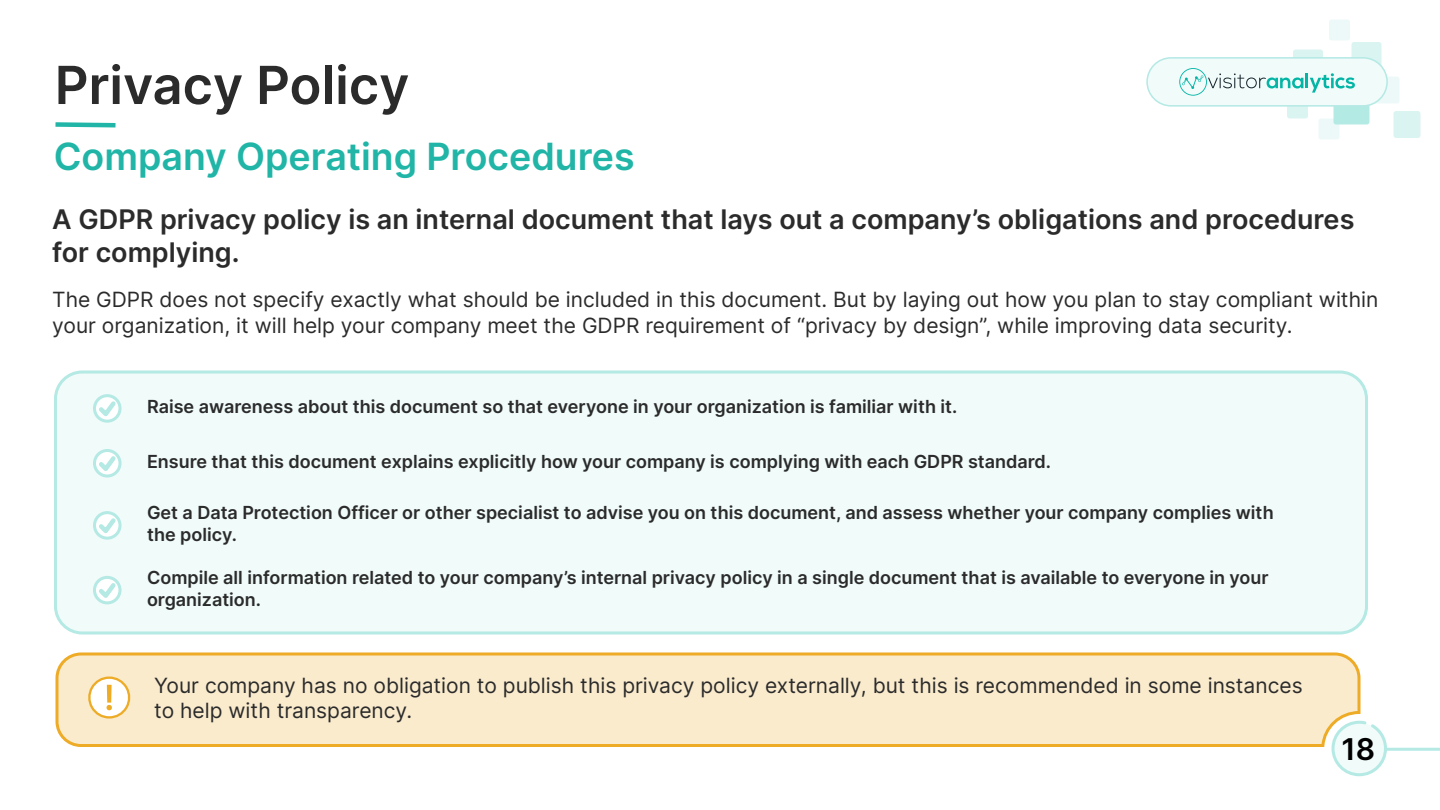
<style>
.page{position:relative;width:1440px;height:810px;background:#fff}
.page>*{position:absolute;margin:0;border:0;box-sizing:border-box;transform-origin:0 0}
.t1{font:600 52.5px "Inter";color:#2b2b2b}
.t2{font:600 37.5px "Inter";color:#20b5a6}
.t3{font:600 30px "Inter";color:#000}
.t4{font:600 27px/32.4px "Inter";color:#2b2b2b}
.t5{font:21px/25.2px "Inter";color:#2b2b2b}
.t6{font:600 18px/21.6px "Inter";color:#2b2b2b}
</style>
<div class="page">
<hr style="left:1386px;top:748px;width:54px;height:3px;background:#b4e9e4">
<svg style="left:1331px;top:721px;width:58px;height:56px"></svg>
<div style="left:1373px;top:76px;width:27px;height:28px;background:#ecf9f8;border-radius:3px"></div>
<div style="left:1319px;top:118px;width:21px;height:22px;background:#ecf9f8;border-radius:3px"></div>
<div style="left:1329px;top:20px;width:21px;height:20px;background:#ecf9f8;border-radius:3px"></div>
<div style="left:1287px;top:98px;width:21px;height:20px;background:#d9f4f1;border-radius:3px"></div>
<div style="left:1394px;top:111px;width:27px;height:27px;background:#d9f4f1;border-radius:3px"></div>
<div style="left:1352px;top:42px;width:30px;height:30px;background:#d9f4f1;border-radius:3px"></div>
<div style="left:1293px;top:50px;width:30px;height:30px;background:#d9f4f1;border-radius:3px"></div>
<div style="left:1334px;top:88px;width:36px;height:36px;background:#b4eae4;border-radius:3px"></div>
<div style="left:56px;top:372px;width:1311px;height:261px;background:#f0fbfa;border-radius:27px"></div>
<div style="left:54px;top:370px;width:1314px;height:264px;border:3px solid #b4e9e4;border-radius:27px"></div>
<div style="left:1147px;top:58px;width:240px;height:48px;background:#f0fbfa;border-radius:24px"></div>
<div style="left:1146px;top:57px;width:242px;height:50px;border:2px solid #b4e9e4;border-radius:24px"></div>
<svg style="left:1179px;top:68px;width:176px;height:28px"></svg>
<svg style="left:55px;top:652px;width:1307px;height:97px"></svg>
<div style="left:57px;top:654px;width:1302px;height:92px;background:#faebcd"></div>
<svg style="left:87px;top:677px;width:44px;height:42px"></svg>
<div style="left:93px;top:394px;width:29px;height:29px;border:3px solid #b4e9e4;border-radius:13px"></div>
<svg style="left:95px;top:397px;width:25px;height:24px"></svg>
<div style="left:93px;top:449px;width:29px;height:29px;border:3px solid #b4e9e4;border-radius:13px"></div>
<svg style="left:95px;top:452px;width:25px;height:24px"></svg>
<div style="left:93px;top:511px;width:29px;height:29px;border:3px solid #b4e9e4;border-radius:13px"></div>
<svg style="left:95px;top:514px;width:25px;height:24px"></svg>
<div style="left:93px;top:576px;width:29px;height:28px;border:3px solid #b4e9e4;border-radius:13px"></div>
<svg style="left:95px;top:579px;width:25px;height:24px"></svg>
<svg style="left:55px;top:122px;width:61px;height:6px"></svg>
<h1 class="t1" style="left:55px;top:47px;width:356px">Privacy Policy</h1>
<h2 class="t2" style="left:54px;top:129px;width:582px">Company Operating Procedures</h2>
<h3 class="t4" style="left:52px;top:203px;width:1304px">A GDPR privacy policy is an internal document that lays out a company’s obligations and procedures for complying.</h3>
<p class="t5" style="left:52px;top:287px;width:1328px">The GDPR does not specify exactly what should be included in this document. But by laying out how you plan to stay compliant within your organization, it will help your company meet the GDPR requirement of “privacy by design”, while improving data security.</p>
<p class="t6" style="left:147px;top:396px;width:812px">Raise awareness about this document so that everyone in your organization is familiar with it.</p>
<p class="t6" style="left:147px;top:450px;width:906px">Ensure that this document explains explicitly how your company is complying with each GDPR standard.</p>
<p class="t6" style="left:147px;top:501px;width:1128px">Get a Data Protection Officer or other specialist to advise you on this document, and assess whether your company complies with the policy.</p>
<p class="t6" style="left:147px;top:567px;width:1123px">Compile all information related to your company’s internal privacy policy in a single document that is available to everyone in your organization.</p>
<p class="t5" style="left:154px;top:672px;width:1150px">Your company has no obligation to publish this privacy policy externally, but this is recommended in some instances to help with transparency.</p>
<h3 class="t3" style="left:1342px;top:727px;width:35px">18</h3>
</div>
